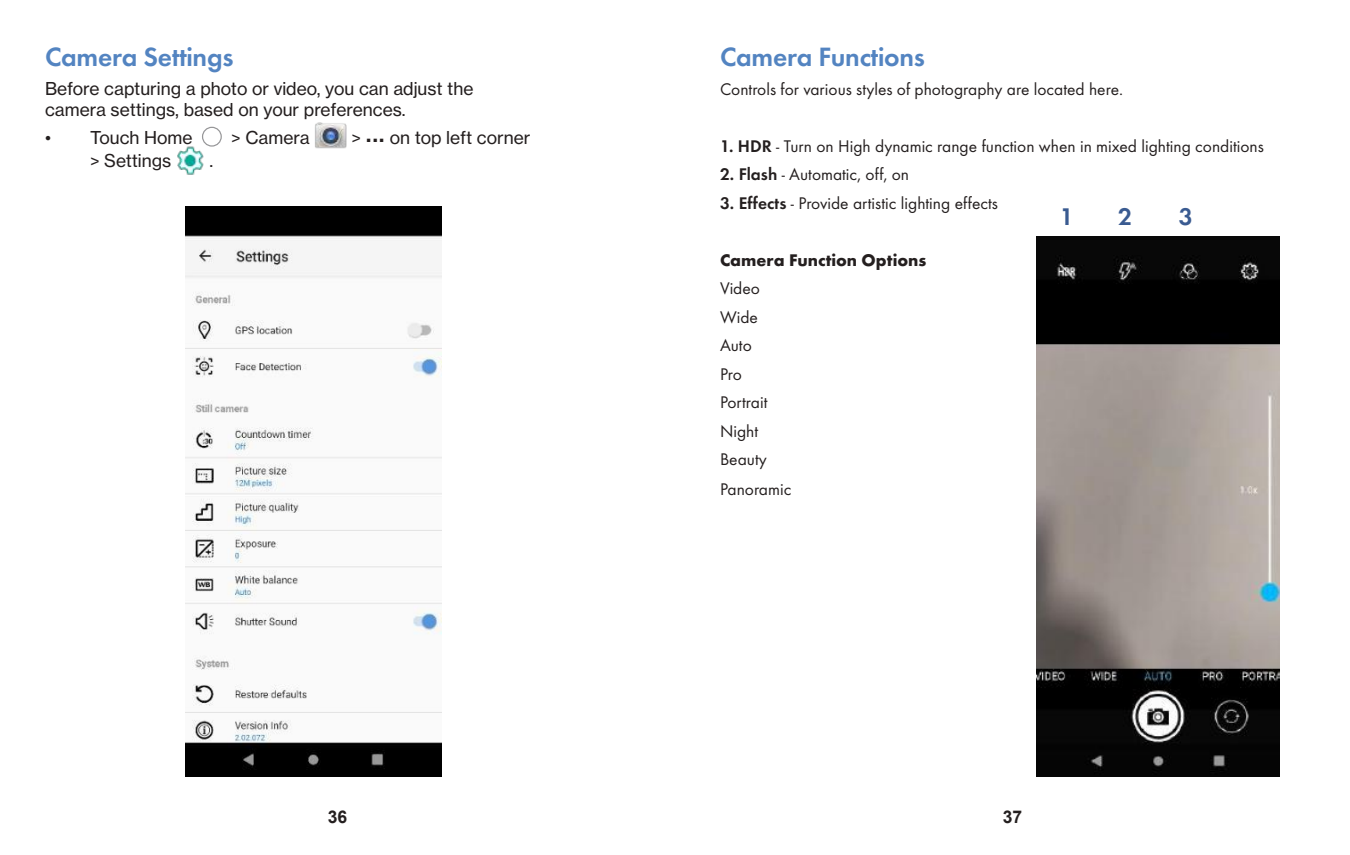
<style>
.page{position:relative;width:1350px;height:855px;background:#fff}
.page>*{position:absolute;margin:0;border:0;box-sizing:border-box;transform-origin:0 0}
.t1{font:600 27.5px "Futura T";letter-spacing:-.01em;color:#5384c1}
.t2{font:600 25px "Futura T";color:#3a5b91}
.t3{font:17.5px/28.8px "Futura T";color:#241f1f}
.t4{font:17.5px/21px "Verizon NHGTX";color:#241f1f}
.t5{font:700 17.5px "Futura T";color:#241f1f}
.t6{font:700 17.5px "Arial";color:#241f1f}
.s1{font-size:30px}
.s2{font-weight:600}
</style>
<div class="page">
<div style="left:202px;top:127px;width:20px;height:20px;border:1px solid #969698;border-radius:50%"></div>
<img style="left:315px;top:122px;width:32px;height:27px">
<img style="left:177px;top:146px;width:27px;height:28px">
<img style="left:185px;top:206px;width:257px;height:570px">
<img style="left:1037px;top:237px;width:243px;height:539px">
<h1 class="t1" style="left:45px;top:41px;width:190px">Camera Settings</h1>
<p class="t4" style="left:45px;top:77px;width:430px">Before capturing a photo or video, you can adjust the camera settings, based on your preferences.</p>
<p class="t4" style="left:45px;top:127px;width:149px">• Touch Home</p>
<p class="t4" style="left:231px;top:127px;width:80px">&gt; Camera</p>
<p class="t4" style="left:351px;top:127px;width:181px">&gt; <span class="s1">...</span> on top left corner</p>
<p class="t4" style="left:90px;top:149px;width:83px">&gt; Settings</p>
<p class="t4" style="left:209px;top:149px;width:5px">.</p>
<h1 class="t1" style="left:720px;top:41px;width:206px">Camera Functions</h1>
<p class="t3" style="left:720px;top:74px;width:405px">Controls for various styles of photography are located here.</p>
<p class="t3" style="left:720px;top:131px;width:545px"><span class="s2">1. HDR</span> - Turn on High dynamic range function when in mixed lighting conditions</p>
<p class="t3" style="left:720px;top:160px;width:191px"><span class="s2">2. Flash</span> - Automatic, off, on</p>
<p class="t3" style="left:720px;top:188px;width:279px"><span class="s2">3. Effects</span> - Provide artistic lighting effects</p>
<h2 class="t2" style="left:1060px;top:202px;width:16px">1</h2>
<h2 class="t2" style="left:1118px;top:202px;width:16px">2</h2>
<h2 class="t2" style="left:1179px;top:202px;width:16px">3</h2>
<p class="t5" style="left:720px;top:249px;width:208px">Camera Function Options</p>
<p class="t3" style="left:720px;top:274px;width:73px">Video<br>Wide<br>Auto<br>Pro<br>Portrait<br>Night<br>Beauty<br>Panoramic</p>
<p class="t6" style="left:328px;top:805px;width:21px">36</p>
<p class="t6" style="left:1003px;top:805px;width:21px">37</p>
</div>
